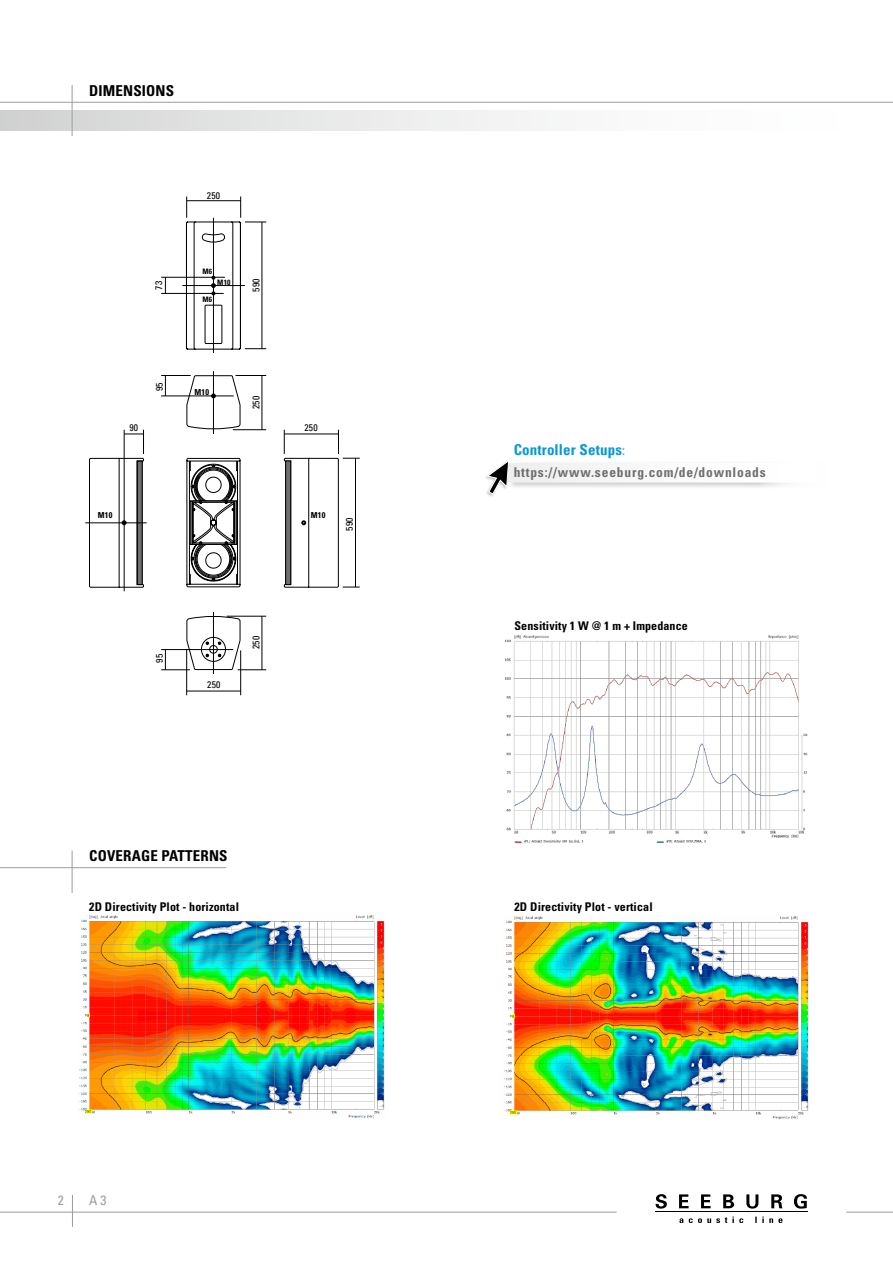
<style>
.page{position:relative;width:893px;height:1263px;background:#fff}
.page>*{position:absolute;margin:0;border:0;box-sizing:border-box;transform-origin:0 0}
.t1{font:700 condensed 15px "Univers";letter-spacing:.01em;color:#0c96d4}
.t2{font:700 condensed 15px "Univers";letter-spacing:.01em;color:#000}
.t3{font:700 condensed 15px "Univers LT";letter-spacing:.01em;color:#000}
.t4{font:700 condensed 13.5px "Univers";letter-spacing:.06em;color:#6f6f6e}
.t5{font:condensed 13.5px "Univers LT";color:#9c9d9d}
.t6{font:700 condensed 12px "Univers";letter-spacing:.01em;color:#000}
.t7{font:700 condensed 12px "Univers LT";letter-spacing:.01em;color:#000}
.t8{font:condensed 9.6px "Univers LT";letter-spacing:.02em;color:#000}
.t9{font:700 condensed 8.25px "Univers LT";letter-spacing:.02em;color:#000}
.t10{font:700 condensed 7.5px "Univers LT";letter-spacing:.02em;color:#000}
.s1{font-weight:400;font-size:13.5px}
</style>
<div class="page">
<hr style="left:0;top:1212px;width:617px;height:1px;background:#9c9d9d">
<hr style="left:846px;top:1212px;width:47px;height:1px;background:#9c9d9d">
<hr style="left:655px;top:1211px;width:152px;height:1px;background:#000">
<svg style="left:679px;top:1216px;width:103px;height:7px"></svg>
<svg style="left:655px;top:1194px;width:12px;height:14px"></svg>
<svg style="left:679px;top:1194px;width:10px;height:14px"></svg>
<svg style="left:701px;top:1194px;width:10px;height:14px"></svg>
<svg style="left:723px;top:1194px;width:11px;height:14px"></svg>
<svg style="left:746px;top:1194px;width:12px;height:14px"></svg>
<svg style="left:771px;top:1194px;width:11px;height:14px"></svg>
<svg style="left:794px;top:1194px;width:13px;height:14px"></svg>
<hr style="left:72px;top:1195px;width:1px;height:32px;background:#9c9d9d">
<div style="left:0;top:111px;width:893px;height:19px;background:linear-gradient(to right,#d5d6d6,#fff)"></div>
<hr style="left:0;top:102px;width:893px;height:1px;background:#9c9d9d">
<hr style="left:72px;top:85px;width:1px;height:51px;background:#9c9d9d">
<svg style="left:186px;top:458px;width:54px;height:129px"></svg>
<svg style="left:186px;top:375px;width:54px;height:55px"></svg>
<hr style="left:213px;top:612px;width:1px;height:62px;background:#000">
<hr style="left:186px;top:649px;width:1px;height:46px;background:#000">
<hr style="left:240px;top:650px;width:1px;height:45px;background:#000">
<hr style="left:187px;top:691px;width:54px;height:1px;background:#000">
<svg style="left:161px;top:616px;width:105px;height:54px"></svg>
<hr style="left:213px;top:371px;width:1px;height:63px;background:#000">
<hr style="left:236px;top:375px;width:30px;height:1px;background:#000">
<hr style="left:233px;top:429px;width:33px;height:1px;background:#000">
<hr style="left:262px;top:375px;width:1px;height:55px;background:#000">
<hr style="left:161px;top:375px;width:30px;height:1px;background:#000">
<hr style="left:161px;top:396px;width:73px;height:1px;background:#000">
<svg style="left:165px;top:376px;width:1px;height:20px"></svg>
<hr style="left:213px;top:218px;width:1px;height:135px;background:#000">
<hr style="left:182px;top:285px;width:63px;height:1px;background:#000">
<hr style="left:161px;top:293px;width:63px;height:1px;background:#000">
<hr style="left:161px;top:277px;width:64px;height:1px;background:#000">
<svg style="left:165px;top:277px;width:1px;height:16px"></svg>
<svg style="left:186px;top:196px;width:80px;height:154px"></svg>
<hr style="left:187px;top:200px;width:54px;height:1px;background:#000">
<svg style="left:284px;top:430px;width:76px;height:158px"></svg>
<hr style="left:355px;top:458px;width:1px;height:129px;background:#000">
<hr style="left:85px;top:523px;width:62px;height:1px;background:#000">
<hr style="left:124px;top:454px;width:1px;height:137px;background:#000">
<svg style="left:89px;top:430px;width:55px;height:158px"></svg>
<img style="left:79px;top:915px;width:306px;height:203px">
<img style="left:505px;top:635px;width:303px;height:208px">
<hr style="left:0;top:867px;width:226px;height:1px;background:#9c9d9d">
<hr style="left:72px;top:850px;width:1px;height:43px;background:#9c9d9d">
<img style="left:504px;top:916px;width:305px;height:203px">
<div style="left:484px;top:460px;width:26px;height:38px;background:#000;opacity:.25"></div>
<svg style="left:487px;top:460px;width:299px;height:35px"></svg>
<p class="t3" style="left:89px;top:81px;width:86px">DIMENSIONS</p>
<p class="t8" style="left:153px;top:290px;width:10px;rotate:-90deg">73</p>
<p class="t8" style="left:207px;top:190px;width:15px">250</p>
<p class="t10" style="left:202px;top:267px;width:11px">M6</p>
<p class="t10" style="left:202px;top:295px;width:11px">M6</p>
<p class="t10" style="left:217px;top:277px;width:15px">M10</p>
<p class="t8" style="left:250px;top:292px;width:15px;rotate:-90deg">590</p>
<p class="t8" style="left:153px;top:391px;width:10px;rotate:-90deg">95</p>
<p class="t9" style="left:195px;top:387px;width:16px">M10</p>
<p class="t8" style="left:250px;top:409px;width:15px;rotate:-90deg">250</p>
<p class="t8" style="left:130px;top:422px;width:10px">90</p>
<p class="t8" style="left:304px;top:422px;width:15px">250</p>
<p class="t9" style="left:98px;top:510px;width:16px">M10</p>
<p class="t9" style="left:311px;top:510px;width:16px">M10</p>
<p class="t8" style="left:343px;top:531px;width:15px;rotate:-90deg">590</p>
<p class="t8" style="left:153px;top:662px;width:10px;rotate:-90deg">95</p>
<p class="t8" style="left:207px;top:679px;width:15px">250</p>
<p class="t8" style="left:250px;top:649px;width:15px;rotate:-90deg">250</p>
<p class="t2" style="left:89px;top:846px;width:140px">coverage patterns</p>
<p class="t6" style="left:89px;top:899px;width:151px">2D Directivity Plot - horizontal</p>
<p class="t5" style="left:58px;top:1191px;width:7px">2</p>
<p class="t5" style="left:89px;top:1191px;width:19px">A 3</p>
<p class="t1" style="left:514px;top:440px;width:113px">Controller Setups<span class="s1">:</span></p>
<p class="t4" style="left:514px;top:464px;width:254px">https://www.seeburg.com/de/downloads</p>
<p class="t7" style="left:514px;top:619px;width:175px">Sensitivity 1 W @ 1 m + Impedance</p>
<p class="t6" style="left:514px;top:899px;width:140px">2D Directivity Plot - vertical</p>
</div>
